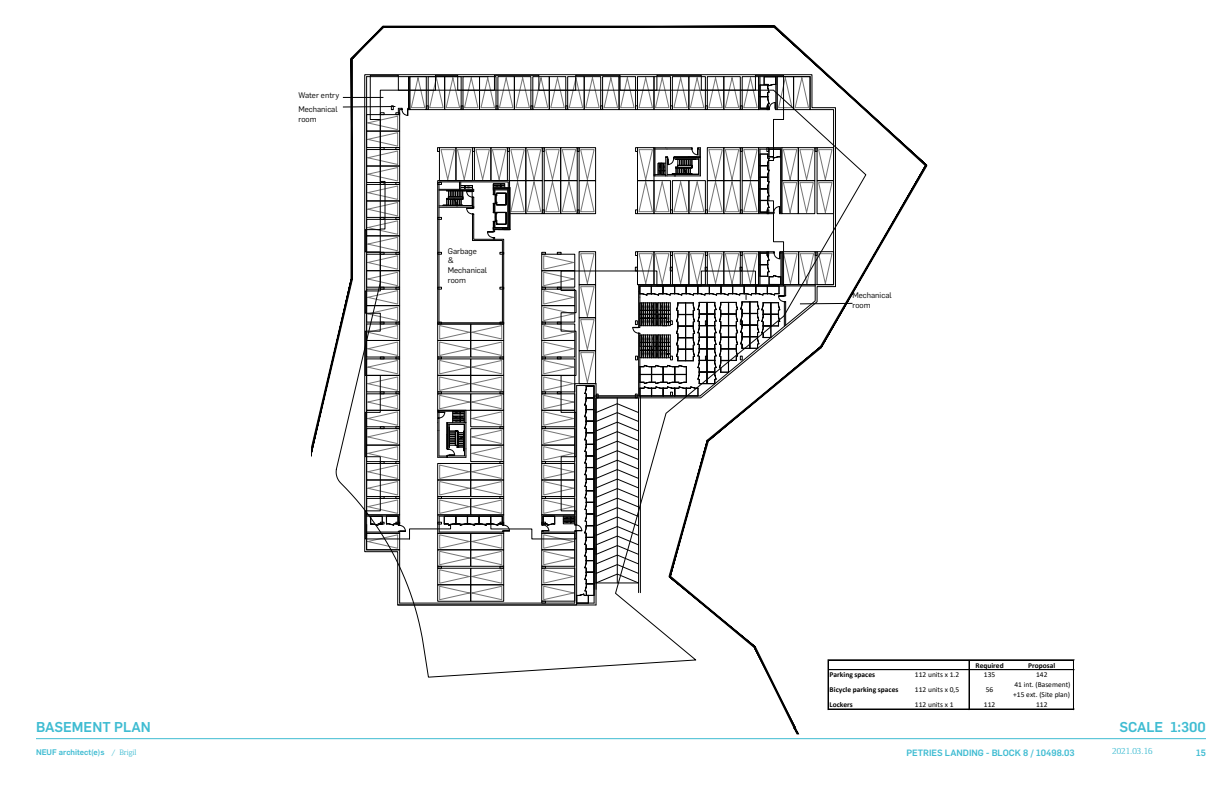
<style>
.page{position:relative;width:1224px;height:792px;background:#fff}
.page>*{position:absolute;margin:0;border:0;box-sizing:border-box;transform-origin:0 0}
.t1{font:500 14px "Flama";color:#3fbcd2}
.t2{font:500 9px "Flama";color:#3fbcd2}
.t3{font:9px "Foundry Form Serif";color:#3fbcd2}
.t4{font:8px/9.6px "Flama";color:#000}
.t5{font:500 8px "Flama";color:#3fbcd2}
.t6{font:7.5px/9.8px "Calibri";color:#000}
.t7{font:700 7.5px "Calibri";color:#000}
.s1{font-family:"Foundry Form Serif";font-weight:400}
</style>
<div class="page">
<hr style="left:36px;top:738px;width:1170px;height:1px;background:#3fbcd2">
<hr style="left:969px;top:660px;width:1px;height:50px;background:#000">
<hr style="left:1073px;top:660px;width:1px;height:50px;background:#000">
<hr style="left:829px;top:660px;width:245px;height:1px;background:#000">
<hr style="left:829px;top:669px;width:245px;height:1px;background:#000">
<hr style="left:829px;top:670px;width:245px;height:1px;background:#000">
<hr style="left:829px;top:709px;width:245px;height:1px;background:#000">
<svg style="left:311px;top:26px;width:616px;height:708px"></svg>
<p class="t4" style="left:298px;top:89px;width:42px;line-height:14px">Water entry<br>Mechanical</p>
<p class="t4" style="left:298px;top:115px;width:20px">room</p>
<p class="t4" style="left:448px;top:247px;width:41px">Garbage<br>&amp;<br>Mechanical room</p>
<p class="t4" style="left:852px;top:292px;width:41px">Mechanical room</p>
<p class="t7" style="left:975px;top:660px;width:30px">Required</p>
<p class="t7" style="left:1028px;top:660px;width:29px">Proposal</p>
<p class="t7" style="left:830px;top:670px;width:47px">Parking spaces</p>
<p class="t6" style="left:915px;top:670px;width:46px">112 units x 1.2</p>
<p class="t6" style="left:984px;top:670px;width:13px">135</p>
<p class="t6" style="left:1036px;top:670px;width:13px">142</p>
<p class="t7" style="left:830px;top:684px;width:70px">Bicycle parking spaces</p>
<p class="t6" style="left:915px;top:685px;width:46px">112 units x 0,5</p>
<p class="t6" style="left:986px;top:685px;width:9px">56</p>
<p class="t6" style="left:1013px;top:680px;width:59px">41 int. (Basement) +15 ext. (Site plan)</p>
<p class="t7" style="left:830px;top:699px;width:25px">Lockers</p>
<p class="t6" style="left:915px;top:699px;width:40px">112 units x 1</p>
<p class="t6" style="left:984px;top:699px;width:13px">112</p>
<p class="t6" style="left:1036px;top:699px;width:13px">112</p>
<h1 class="t1" style="left:36px;top:718px;width:116px">BASEMENT PLAN</h1>
<h1 class="t1" style="left:1119px;top:718px;width:88px">SCALE 1:300</h1>
<p class="t5" style="left:36px;top:749px;width:102px">NEUF architect(e)s <span class="s1">/ Brigil</span></p>
<p class="t2" style="left:907px;top:749px;width:170px">PETRIES LANDING - BLOCK 8 / 10498.03</p>
<p class="t3" style="left:1112px;top:747px;width:42px">2021.03.16</p>
<p class="t2" style="left:1196px;top:747px;width:11px">15</p>
</div>
